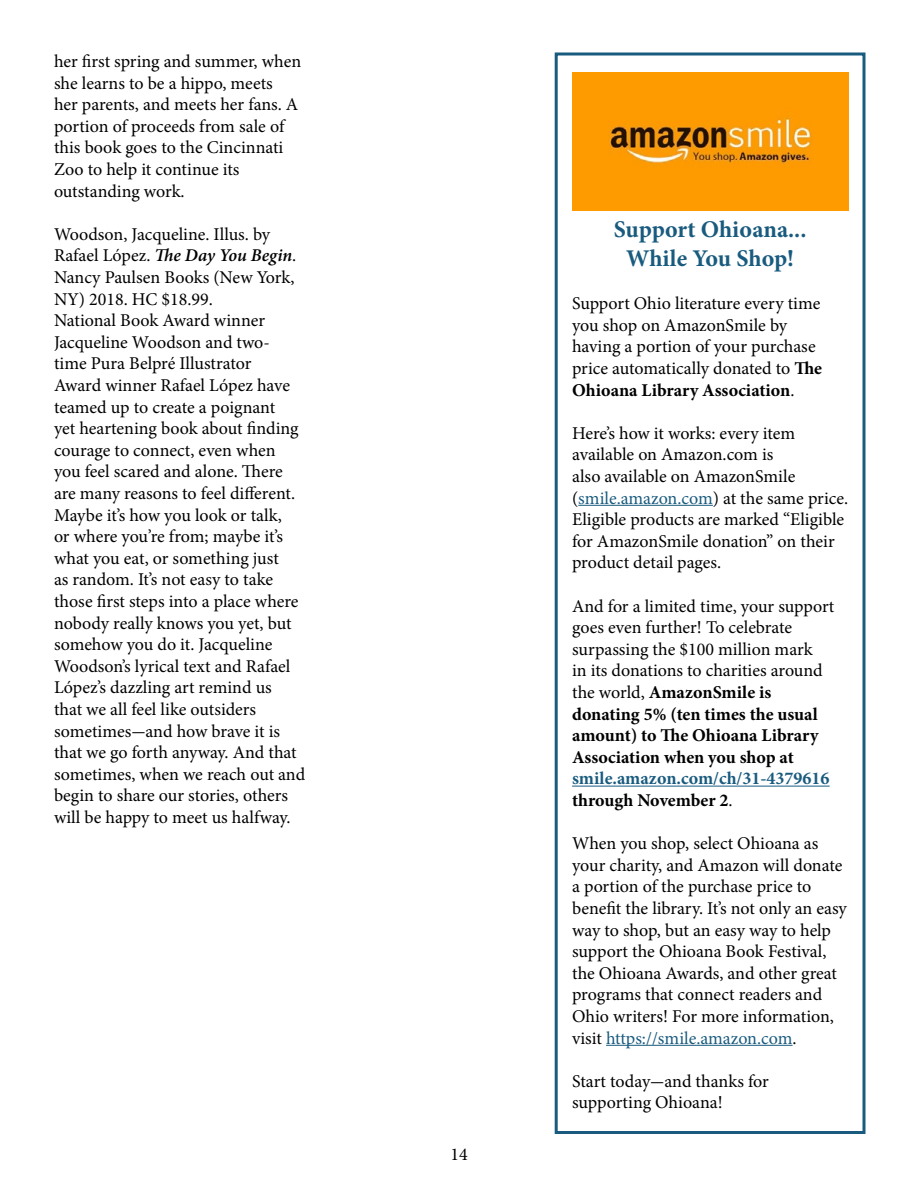
<style>
.page{position:relative;width:918px;height:1188px;background:#fff}
.page>*{position:absolute;margin:0;border:0;box-sizing:border-box;transform-origin:0 0}
.t1{font:700 24px/28.8px "Minion Pro";letter-spacing:-.005em;color:#195b7f;text-align:center}
.t2{font:18px/21.6px "Minion Pro";letter-spacing:-.005em;color:#000}
.t3{font:700 18px/21.6px "Minion Pro";color:#195b7f}
.s1{font-weight:600;font-style:italic}
.s2{font-family:"Sentinel"}
.s3{font-weight:700}
.s4{color:#195b7f}
.s5{color:#000}
.s6{font-weight:400;color:#000}
</style>
<div class="page">
<div style="left:555px;top:52px;width:311px;height:1082px;border:3px solid #195b7f"></div>
<hr style="left:578px;top:505px;width:135px;height:1px;background:#195b7f">
<hr style="left:572px;top:786px;width:258px;height:1px;background:#195b7f">
<hr style="left:606px;top:1045px;width:187px;height:1px;background:#195b7f">
<img style="left:572px;top:73px;width:276px;height:138px">
<p class="t2" style="left:54px;top:51px;width:249px">her first spring and summer, when she learns to be a hippo, meets<br>her parents, and meets her fans. A portion of proceeds from sale of this book goes to the Cincinnati<br>Zoo to help it continue its outstanding work.</p>
<p class="t2" style="left:54px;top:223px;width:253px">Woodson, Jacqueline. Illus. by<br>Rafael López. <span class="s1">The Day You Begin</span>.<br>Nancy Paulsen Books (New York,<br>NY) 2018. HC $18.99.<br>National Book Award winner<br>Jacqueline Woodson and two&shy;time Pura Belpré Illustrator<br>Award winner Rafael López have teamed up to create a poignant<br>yet heartening book about finding courage to connect, even when you feel scared and alone. There are many reasons to feel different.<br>Maybe it’s how you look or talk,<br>or where you’re from; maybe it’s what you eat, or something just<br>as random. It’s not easy to take those first steps into a place where nobody really knows you yet, but somehow you do it. Jacqueline<br>Woodson’s lyrical text and Rafael<br>López’s dazzling art remind us<br>that we all feel like outsiders sometimes<span class="s2">—</span>and how brave it is that we go forth anyway. And that sometimes, when we reach out and begin to share our stories, others will be happy to meet us halfway.</p>
<h1 class="t1" style="left:614px;top:215px;width:194px">Support Ohioana...<br>While You Shop!</h1>
<p class="t2" style="left:572px;top:293px;width:252px">Support Ohio literature every time you shop on AmazonSmile by having a portion of your purchase price automatically donated to <span class="s3">The<br>Ohioana Library Association</span>.</p>
<p class="t2" style="left:572px;top:422px;width:278px">Here’s how it works: every item available on Amazon.com is<br>also available on AmazonSmile (<span class="s4">smile.amazon.com</span>) at the same price.<br>Eligible products are marked “Eligible for AmazonSmile donation” on their product detail pages.</p>
<p class="t2" style="left:572px;top:595px;width:264px">And for a limited time, your support goes even further! To celebrate surpassing the $100 million mark<br>in its donations to charities around the world, <span class="s3">AmazonSmile is donating 5% (ten times the usual amount) to The Ohioana Library<br>Association when you shop at</span></p>
<p class="t3" style="left:572px;top:768px;width:259px">smile.amazon.com/ch/31-4379616 <span class="s5">through November 2</span><span class="s6">.</span></p>
<p class="t2" style="left:572px;top:833px;width:276px">When you shop, select Ohioana as your charity, and Amazon will donate a portion of the purchase price to benefit the library. It’s not only an easy way to shop, but an easy way to help support the Ohioana Book Festival, the Ohioana Awards, and other great programs that connect readers and Ohio writers! For more information, visit <span class="s4">https://smile.amazon.com</span>.</p>
<p class="t2" style="left:572px;top:1070px;width:198px">Start today<span class="s2">—</span>and thanks for supporting Ohioana!</p>
<p class="t2" style="left:450px;top:1143px;width:19px">14</p>
</div>
